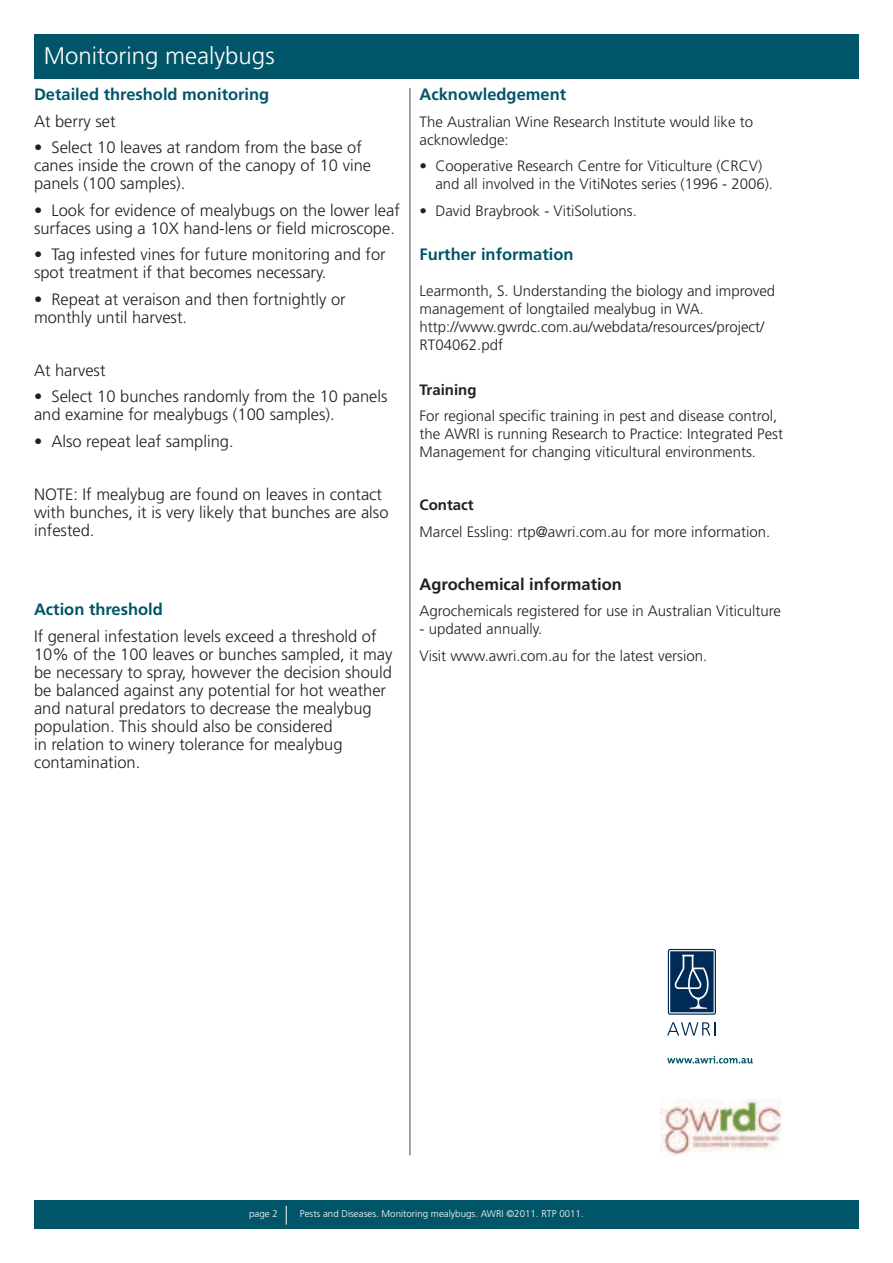
<style>
.page{position:relative;width:893px;height:1263px;background:#fff}
.page>*{position:absolute;margin:0;border:0;box-sizing:border-box;transform-origin:0 0}
.t1{font:300 24px "Frutiger";color:#fff}
.t2{font:300 16.5px/18px "Frutiger";color:#231f20}
.t3{font:700 16.5px "Frutiger";color:#005568}
.t4{font:700 16.5px "Frutiger";color:#231f20}
.t5{font:300 15px/18px "Frutiger";color:#231f20}
.t6{font:700 15px "Frutiger";color:#231f20}
.t7{font:300 9.75px "Frutiger";color:#fff}
</style>
<div class="page">
<hr style="left:409px;top:88px;width:2px;height:1067px;background:#968272">
<div style="left:34px;top:34px;width:825px;height:44px;background:#005568"></div>
<div style="left:34px;top:1200px;width:825px;height:29px;background:#005568"></div>
<svg style="left:286px;top:1206px;width:1px;height:18px"></svg>
<svg style="left:667px;top:1056px;width:86px;height:7px"></svg>
<svg style="left:667px;top:1022px;width:49px;height:13px"></svg>
<div style="left:668px;top:949px;width:48px;height:66px;border:1px solid #002b57;border-radius:2px"></div>
<svg style="left:670px;top:951px;width:44px;height:61px;background:#254a6f"></svg>
<img style="left:660px;top:1099px;width:122px;height:56px">
<h1 class="t1" style="left:44px;top:42px;width:232px">Monitoring mealybugs</h1>
<p class="t3" style="left:34px;top:85px;width:237px">Detailed threshold monitoring</p>
<p class="t2" style="left:34px;top:112px;width:83px">At berry set</p>
<p class="t2" style="left:34px;top:139px;width:339px">• Select 10 leaves at random from the base of canes inside the crown of the canopy of 10 vine panels (100 samples).</p>
<p class="t2" style="left:34px;top:201px;width:367px">• Look for evidence of mealybugs on the lower leaf surfaces using a 10X hand-lens or field microscope.</p>
<p class="t2" style="left:34px;top:246px;width:353px">• Tag infested vines for future monitoring and for spot treatment if that becomes necessary.</p>
<p class="t2" style="left:34px;top:290px;width:313px">• Repeat at veraison and then fortnightly or monthly until harvest.</p>
<p class="t2" style="left:34px;top:361px;width:73px">At harvest</p>
<p class="t2" style="left:34px;top:388px;width:355px">• Select 10 bunches randomly from the 10 panels and examine for mealybugs (100 samples).</p>
<p class="t2" style="left:34px;top:432px;width:201px">• Also repeat leaf sampling.</p>
<p class="t2" style="left:34px;top:485px;width:356px">NOTE: If mealybug are found on leaves in contact with bunches, it is very likely that bunches are also infested.</p>
<p class="t3" style="left:34px;top:600px;width:130px">Action threshold</p>
<p class="t2" style="left:34px;top:627px;width:360px">If general infestation levels exceed a threshold of 10% of the 100 leaves or bunches sampled, it may be necessary to spray, however the decision should be balanced against any potential for hot weather and natural predators to decrease the mealybug population. This should also be considered<br>in relation to winery tolerance for mealybug contamination.</p>
<p class="t3" style="left:420px;top:85px;width:148px">Acknowledgement</p>
<p class="t5" style="left:420px;top:113px;width:335px">The Australian Wine Research Institute would like to acknowledge:</p>
<p class="t5" style="left:435px;top:157px;width:339px;text-indent:-16px">• Cooperative Research Centre for Viticulture (CRCV) and all involved in the VitiNotes series (1996 - 2006).</p>
<p class="t5" style="left:420px;top:202px;width:219px">• David Braybrook - VitiSolutions.</p>
<p class="t3" style="left:420px;top:245px;width:156px">Further information</p>
<p class="t5" style="left:420px;top:282px;width:357px">Learmonth, S. Understanding the biology and improved management of longtailed mealybug in WA. http://www.gwrdc.com.au/webdata/resources/project/ RT04062.pdf</p>
<p class="t6" style="left:420px;top:381px;width:58px">Training</p>
<p class="t5" style="left:420px;top:407px;width:365px">For regional specific training in pest and disease control, the AWRI is running Research to Practice: Integrated Pest<br>Management for changing viticultural environments.</p>
<p class="t6" style="left:420px;top:496px;width:56px">Contact</p>
<p class="t5" style="left:420px;top:523px;width:352px">Marcel Essling: rtp@awri.com.au for more information.</p>
<p class="t4" style="left:420px;top:574px;width:204px">Agrochemical information</p>
<p class="t5" style="left:420px;top:602px;width:363px">Agrochemicals registered for use in Australian Viticulture</p>
<p class="t5" style="left:420px;top:616px;width:289px;line-height:26.5px">- updated annually.<br>Visit www.awri.com.au for the latest version.</p>
<p class="t7" style="left:249px;top:1208px;width:30px">page 2</p>
<p class="t7" style="left:300px;top:1208px;width:285px">Pests and Diseases. Monitoring mealybugs. AWRI ©2011. RTP 0011.</p>
</div>
